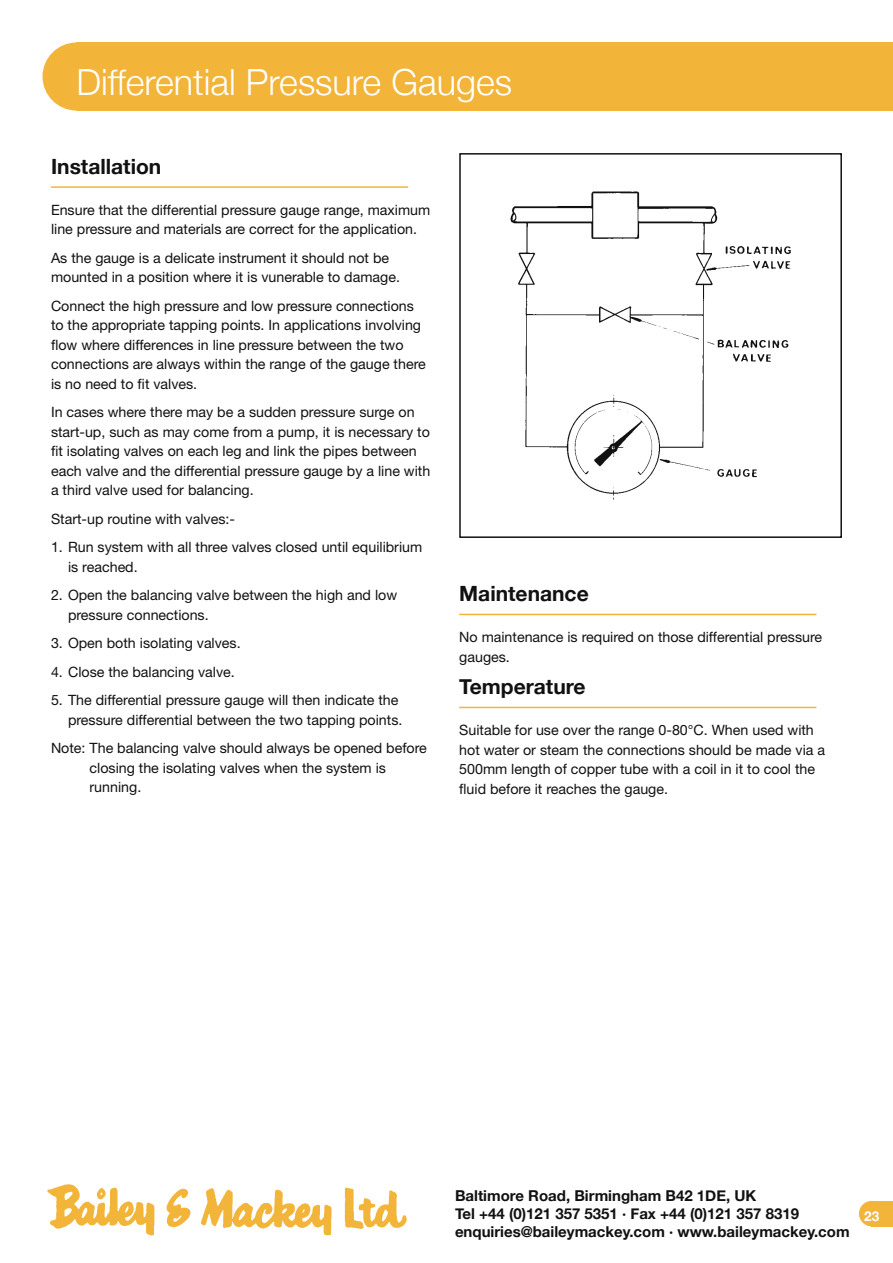
<style>
.page{position:relative;width:893px;height:1263px;background:#fff}
.page>*{position:absolute;margin:0;border:0;box-sizing:border-box;transform-origin:0 0}
.t1{font:300 36px "Helvetica Neue";color:#fff}
.t2{font:700 21px "Helvetica Neue";color:#111}
.t3{font:700 15px/18px "Helvetica Neue";color:#111}
.t4{font:14.25px/19.5px "Helvetica Neue";color:#111}
.t5{font:700 13.5px "Helvetica Neue";color:#fff}
</style>
<div class="page">
<div style="left:77px;top:43px;width:816px;height:68px;background:#f2b53a"></div>
<div style="left:43px;top:43px;width:68px;height:68px;background:#f2b53a;border-radius:50%"></div>
<img style="left:47px;top:1184px;width:360px;height:52px">
<div style="left:859px;top:1201px;width:25px;height:25px;background:#f2b53a;border-radius:50%"></div>
<div style="left:872px;top:1201px;width:21px;height:25px;background:#f2b53a"></div>
<hr style="left:51px;top:186px;width:357px;height:2px;background:#f2b53a">
<hr style="left:459px;top:614px;width:357px;height:1px;background:#f2b53a">
<hr style="left:459px;top:707px;width:357px;height:1px;background:#f2b53a">
<img style="left:510px;top:191px;width:281px;height:309px">
<div style="left:459px;top:153px;width:383px;height:385px;border:2px solid #111"></div>
<h1 class="t1" style="left:77px;top:61px;width:437px">Differential Pressure Gauges</h1>
<h2 class="t2" style="left:51px;top:153px;width:112px">Installation</h2>
<p class="t4" style="left:51px;top:200px;width:381px">Ensure that the differential pressure gauge range, maximum line pressure and materials are correct for the application.</p>
<p class="t4" style="left:51px;top:248px;width:350px">As the gauge is a delicate instrument it should not be mounted in a position where it is vunerable to damage.</p>
<p class="t4" style="left:51px;top:296px;width:376px">Connect the high pressure and low pressure connections to the appropriate tapping points. In applications involving flow where differences in line pressure between the two connections are always within the range of the gauge there is no need to fit valves.</p>
<p class="t4" style="left:51px;top:402px;width:381px">In cases where there may be a sudden pressure surge on start-up, such as may come from a pump, it is necessary to fit isolating valves on each leg and link the pipes between each valve and the differential pressure gauge by a line with a third valve used for balancing.</p>
<p class="t4" style="left:51px;top:509px;width:185px">Start-up routine with valves:-</p>
<p class="t4" style="left:68px;top:537px;width:356px;text-indent:-17px">1. Run system with all three valves closed until equilibrium is reached.</p>
<p class="t4" style="left:68px;top:585px;width:331px;text-indent:-17px">2. Open the balancing valve between the high and low pressure connections.</p>
<p class="t4" style="left:51px;top:633px;width:191px">3. Open both isolating valves.</p>
<p class="t4" style="left:51px;top:662px;width:185px">4. Close the balancing valve.</p>
<p class="t4" style="left:51px;top:690px;width:353px;text-align:right">5. The differential pressure gauge will then indicate the pressure differential between the two tapping points.</p>
<p class="t4" style="left:90px;top:738px;width:339px;text-indent:-39px">Note: The balancing valve should always be opened before closing the isolating valves when the system is running.</p>
<h2 class="t2" style="left:459px;top:580px;width:131px">Maintenance</h2>
<p class="t4" style="left:459px;top:627px;width:364px">No maintenance is required on those differential pressure gauges.</p>
<h2 class="t2" style="left:459px;top:673px;width:128px">Temperature</h2>
<p class="t4" style="left:459px;top:720px;width:367px">Suitable for use over the range 0-80°C. When used with hot water or steam the connections should be made via a 500mm length of copper tube with a coil in it to cool the fluid before it reaches the gauge.</p>
<p class="t3" style="left:455px;top:1186px;width:396px">Baltimore Road, Birmingham B42 1DE, UK<br>Tel +44 (0)121 357 5351 · Fax +44 (0)121 357 8319 enquiries@baileymackey.com · www.baileymackey.com</p>
<p class="t5" style="left:864px;top:1208px;width:17px">23</p>
</div>
